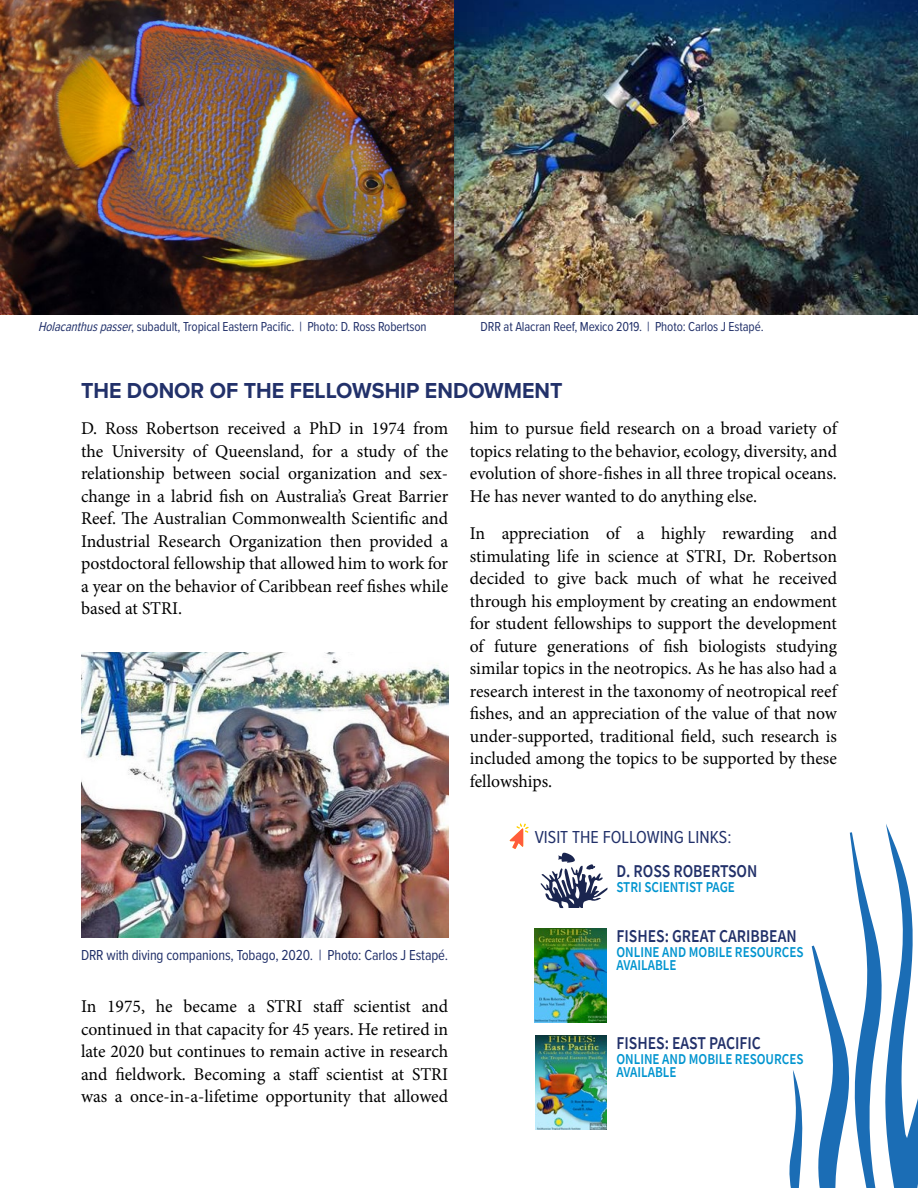
<style>
.page{position:relative;width:918px;height:1188px;background:#fff}
.page>*{position:absolute;margin:0;border:0;box-sizing:border-box;transform-origin:0 0}
.t1{font:700 22.5px "Proxima Nova";color:#22316a;scale:.95 1}
.t2{font:18px/22.5px "Minion Pro";color:#000;text-align:justify}
.t3{font:600 18px "Source Sans Pro";color:#22316a;scale:.87 1}
.t4{font:18px "Proxima Nova Cond";color:#22316a}
.t5{font:600 15px/13.5px "Source Sans Pro";color:#0094cf;scale:.87 1}
.t6{font:15px "Proxima Nova Cond";letter-spacing:-.01em;color:#22316a}
.t7{font:13.5px "Proxima Nova Cond";letter-spacing:-.01em;color:#22316a}
.s1{font-style:italic}
</style>
<div class="page">
<svg style="left:789px;top:824px;width:129px;height:364px"></svg>
<img style="left:81px;top:652px;width:367px;height:285px">
<img style="left:453px;top:0;width:465px;height:315px">
<img style="left:535px;top:928px;width:71px;height:94px">
<img style="left:535px;top:1035px;width:71px;height:94px">
<svg style="left:510px;top:824px;width:18px;height:25px"></svg>
<svg style="left:541px;top:852px;width:67px;height:56px"></svg>
<img style="left:0;top:0;width:453px;height:315px">
<p class="t7" style="left:38px;top:317px;width:390px"><span class="s1">Holacanthuspasser</span>, subadult, Tropical Eastern Pacific. | Photo: D. Ross Robertson</p>
<p class="t7" style="left:481px;top:317px;width:285px">DRR at Alacran Reef, Mexico 2019. | Photo: Carlos J Estapé.</p>
<p class="t1" style="left:81px;top:374px;width:509px">THE DONOR OF THE FELLOWSHIP ENDOWMENT</p>
<p class="t2" style="left:81px;top:417px;width:369px">D. Ross Robertson received a PhD in 1974 from the University of Queensland, for a study of the relationship between social organization and sex&shy;change in a labrid fish on Australia’s Great Barrier Reef. The Australian Commonwealth Scientific and Industrial Research Organization then provided a postdoctoral fellowship that allowed him to work for a year on the behavior of Caribbean reef fishes while based at STRI.</p>
<p class="t6" style="left:81px;top:944px;width:369px">DRR with diving companions, Tobago, 2020. | Photo: Carlos J Estapé.</p>
<p class="t2" style="left:81px;top:995px;width:369px">In 1975, he became a STRI staff scientist and continued in that capacity for 45 years. He retired in late 2020 but continues to remain active in research and fieldwork. Becoming a staff scientist at STRI was a once-in-a-lifetime opportunity that allowed</p>
<p class="t2" style="left:470px;top:417px;width:369px">him to pursue field research on a broad variety of topics relating to the behavior, ecology, diversity, and evolution of shore-fishes in all three tropical oceans.<br>He has never wanted to do anything else.</p>
<p class="t2" style="left:470px;top:522px;width:369px">In appreciation of a highly rewarding and stimulating life in science at STRI, Dr. Robertson decided to give back much of what he received through his employment by creating an endowment for student fellowships to support the development of future generations of fish biologists studying similar topics in the neotropics. As he has also had a research interest in the taxonomy of neotropical reef fishes, and an appreciation of the value of that now under-supported, traditional field, such research is included among the topics to be supported by these fellowships.</p>
<p class="t4" style="left:535px;top:823px;width:198px">VISIT THE FOLLOWING LINKS:</p>
<p class="t3" style="left:616px;top:859px;width:164px">D. ROSS ROBERTSON</p>
<p class="t5" style="left:616px;top:880px;width:138px">STRI SCIENTIST PAGE</p>
<p class="t3" style="left:616px;top:924px;width:209px">FISHES: GREAT CARIBBEAN</p>
<p class="t5" style="left:616px;top:945px;width:217px">ONLINE AND MOBILE RESOURCES<br>AVAILABLE</p>
<p class="t3" style="left:616px;top:1031px;width:168px">FISHES: EAST PACIFIC</p>
<p class="t5" style="left:616px;top:1052px;width:217px">ONLINE AND MOBILE RESOURCES<br>AVAILABLE</p>
</div>
